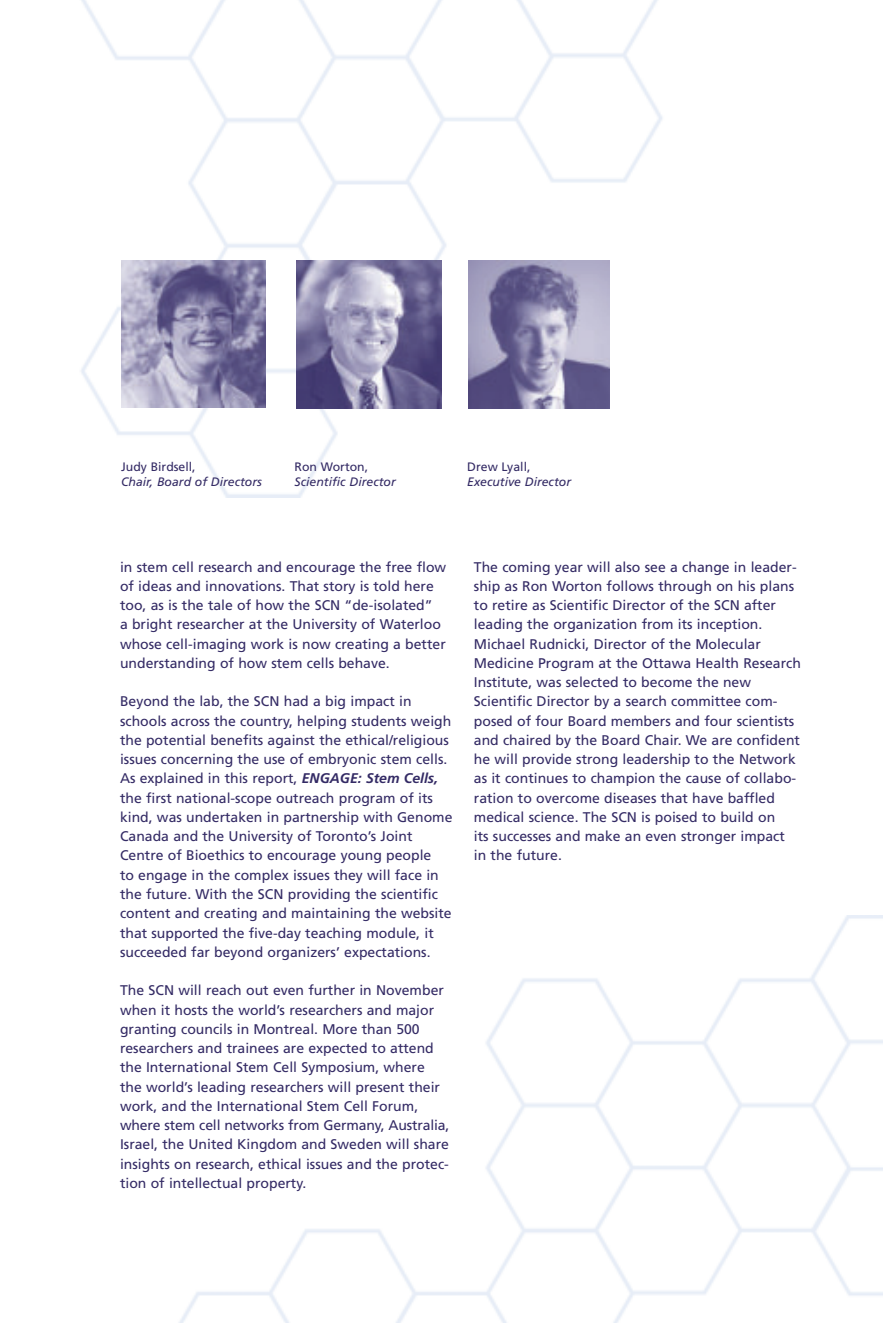
<style>
.page{position:relative;width:885px;height:1323px;background:#fff}
.page>*{position:absolute;margin:0;border:0;box-sizing:border-box;transform-origin:0 0}
.t1{font:14px/19.2px "Frutiger";color:#342b65}
.t2{font:italic 12.25px "Frutiger";color:#342b65}
.t3{font:12.25px "Frutiger";color:#342b65}
.s1{font-weight:700;font-style:italic}
</style>
<div class="page">
<img style="left:81px;top:0;width:582px;height:498px">
<img style="left:180px;top:915px;width:702px;height:407px">
<img style="left:121px;top:261px;width:144px;height:147px">
<img style="left:296px;top:261px;width:145px;height:147px">
<img style="left:468px;top:261px;width:141px;height:147px">
<p class="t3" style="left:121px;top:461px;width:76px">Judy Birdsell,</p>
<p class="t2" style="left:121px;top:477px;width:142px">Chair, Board of Directors</p>
<p class="t3" style="left:294px;top:461px;width:75px">Ron Worton,</p>
<p class="t2" style="left:294px;top:477px;width:103px">Scientific Director</p>
<p class="t3" style="left:467px;top:461px;width:65px">Drew Lyall,</p>
<p class="t2" style="left:467px;top:477px;width:105px">Executive Director</p>
<p class="t1" style="left:120px;top:558px;width:327px">in stem cell research and encourage the free flow of ideas and innovations. That story is told here too, as is the tale of how the SCN “de-isolated”<br>a bright researcher at the University of Waterloo whose cell-imaging work is now creating a better understanding of how stem cells behave.</p>
<p class="t1" style="left:120px;top:693px;width:334px">Beyond the lab, the SCN had a big impact in schools across the country, helping students weigh the potential benefits against the ethical/religious issues concerning the use of embryonic stem cells.<br>As explained in this report, <span class="s1">ENGAGE: Stem Cells, </span>the first national-scope outreach program of its kind, was undertaken in partnership with Genome Canada and the University of Toronto’s Joint Centre of Bioethics to encourage young people<br>to engage in the complex issues they will face in the future. With the SCN providing the scientific content and creating and maintaining the website that supported the five-day teaching module, it succeeded far beyond organizers’ expectations.</p>
<p class="t1" style="left:120px;top:981px;width:331px">The SCN will reach out even further in November when it hosts the world’s researchers and major granting councils in Montreal. More than 500 researchers and trainees are expected to attend the International Stem Cell Symposium, where the world’s leading researchers will present their work, and the International Stem Cell Forum, where stem cell networks from Germany, Australia, Israel, the United Kingdom and Sweden will share insights on research, ethical issues and the protec&shy;tion of intellectual property.</p>
<p class="t1" style="left:473px;top:558px;width:328px">The coming year will also see a change in leader&shy;ship as Ron Worton follows through on his plans to retire as Scientific Director of the SCN after leading the organization from its inception.<br>Michael Rudnicki, Director of the Molecular Medicine Program at the Ottawa Health Research Institute, was selected to become the new Scientific Director by a search committee com&shy;posed of four Board members and four scientists and chaired by the Board Chair. We are confident he will provide strong leadership to the Network as it continues to champion the cause of collabo&shy;ration to overcome diseases that have baffled medical science. The SCN is poised to build on<br>its successes and make an even stronger impact<br>in the future.</p>
</div>
